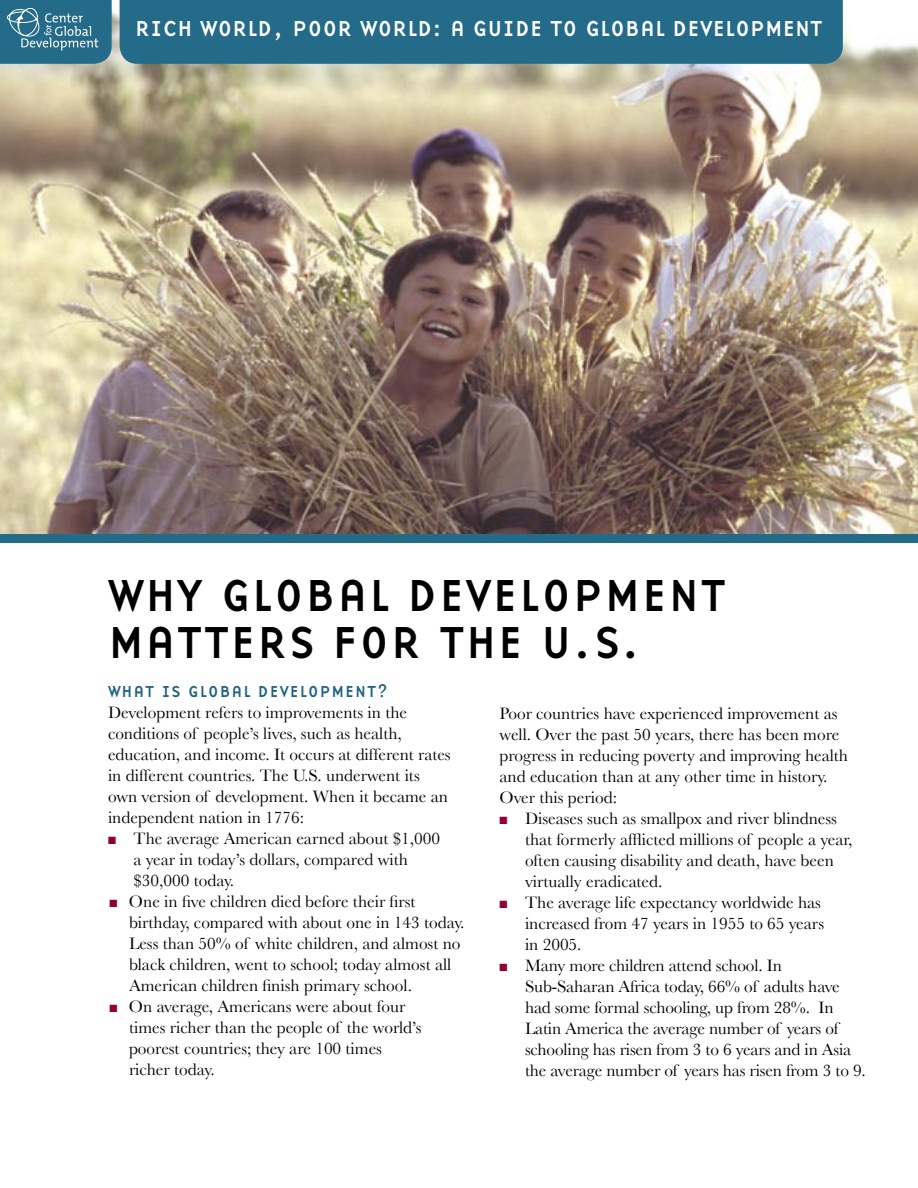
<style>
.page{position:relative;width:918px;height:1188px;background:#fff}
.page>*{position:absolute;margin:0;border:0;box-sizing:border-box;transform-origin:0 0}
.t1{font:46.5px/46.5px "Base Nine";letter-spacing:.02em;color:#000}
.t2{font:22.5px "Base Nine";color:#fff}
.bullets{font:17.25px/21px "Baskerville";color:#000}
.body{font:17.25px/21px "Baskerville";color:#000}
.t3{font:16.5px "Base Nine";letter-spacing:.05em;color:#21647f}
.s1{color:#930036}
</style>
<div class="page">
<img style="left:0;top:0;width:918px;height:534px">
<div style="left:0;top:534px;width:918px;height:9px;background:#246a89"></div>
<div style="left:120px;top:0;width:723px;height:64px;background:#246a89"></div>
<svg style="left:0;top:0;width:112px;height:64px;background:#3b7994"></svg>
<p class="t2" style="left:135px;top:12px;width:689px">RICH WORLD, POOR WORLD: A GUIDE TO GLOBAL DEVELOPMENT</p>
<p class="t1" style="left:108px;top:571px;width:620px">WHY GLOBAL DEVELOPMENT<br>MATTERS FOR THE U.S.</p>
<p class="t3" style="left:108px;top:679px;width:282px">WHAT IS GLOBAL DEVELOPMENT?</p>
<p class="body" style="left:108px;top:701px;width:344px">Development refers to improvements in the conditions of people’s lives, such as health, education, and income. It occurs at different rates in different countries. The U.S. underwent its own version of development. When it became an independent nation in 1776:</p>
<p class="bullets" style="left:134px;top:827px;width:308px;text-indent:-26px"><span class="s1">■</span> The average American earned about $1,000 a year in today’s dollars, compared with $30,000 today.</p>
<p class="bullets" style="left:129px;top:890px;width:337px;text-indent:-20px"><span class="s1">■</span> One in five children died before their first birthday, compared with about one in 143 today.<br>Less than 50% of white children, and almost no black children, went to school; today almost all American children finish primary school.</p>
<p class="bullets" style="left:129px;top:995px;width:294px;text-indent:-20px"><span class="s1">■</span> On average, Americans were about four times richer than the people of the world’s poorest countries; they are 100 times richer today.</p>
<p class="body" style="left:500px;top:702px;width:350px">Poor countries have experienced improvement as well. Over the past 50 years, there has been more progress in reducing poverty and improving health and education than at any other time in history.<br>Over this period:</p>
<p class="bullets" style="left:525px;top:807px;width:329px;text-indent:-26px"><span class="s1">■</span> Diseases such as smallpox and river blindness that formerly afflicted millions of people a year, often causing disability and death, have been virtually eradicated.</p>
<p class="bullets" style="left:525px;top:891px;width:301px;text-indent:-26px"><span class="s1">■</span> The average life expectancy worldwide has increased from 47 years in 1955 to 65 years in 2005.</p>
<p class="bullets" style="left:525px;top:954px;width:342px;text-indent:-26px"><span class="s1">■</span> Many more children attend school. In Sub-Saharan Africa today, 66% of adults have had some formal schooling, up from 28%. In Latin America the average number of years of schooling has risen from 3 to 6 years and in Asia the average number of years has risen from 3 to 9.</p>
</div>
